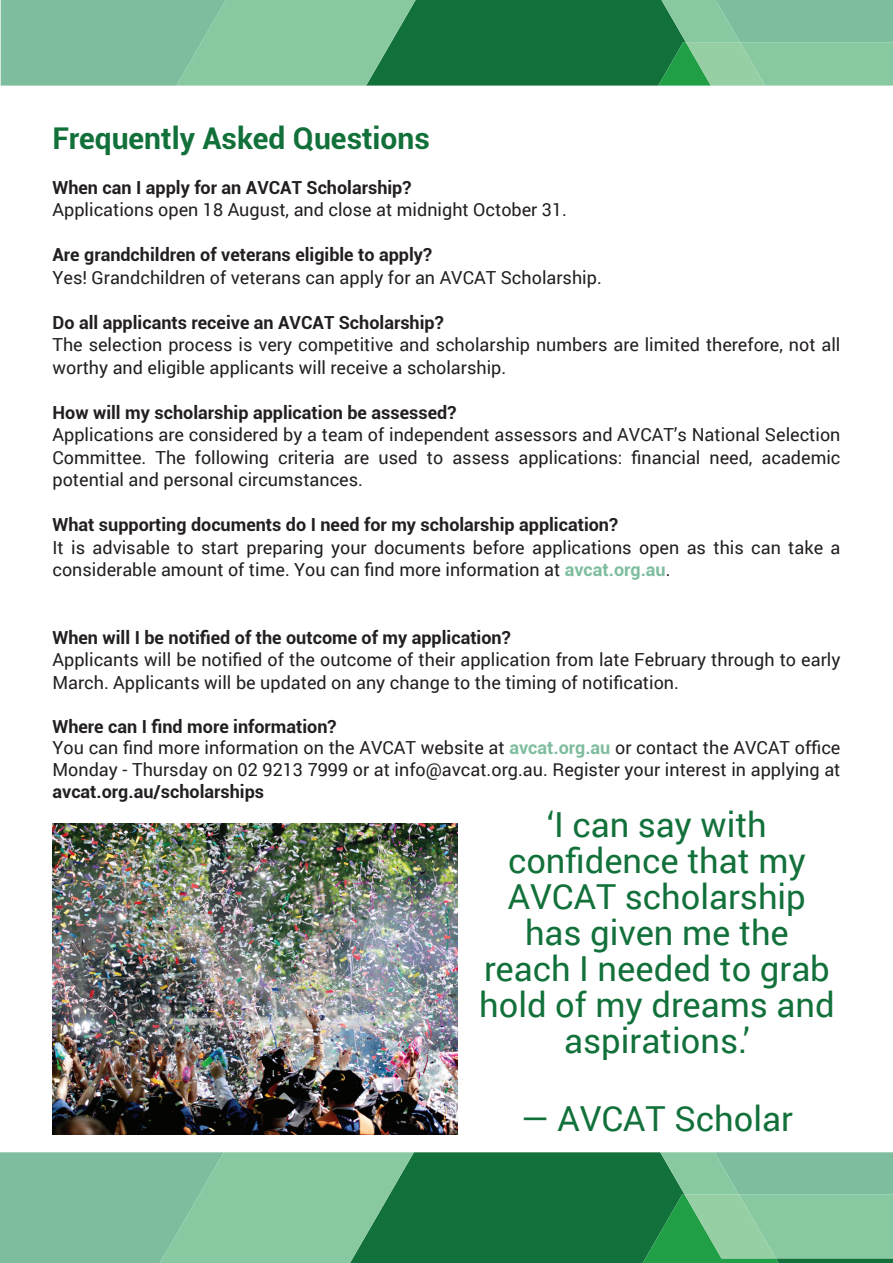
<style>
.page{position:relative;width:893px;height:1263px;background:#fff}
.page>*{position:absolute;margin:0;border:0;box-sizing:border-box;transform-origin:0 0}
.t1{font:34.5px/36px "Roboto";color:#12713a;text-align:center}
.t2{font:700 30px "Roboto";color:#12713a}
.t3{font:18px/22.5px "Roboto";color:#231f20}
.t4{font:700 18px "Roboto";color:#231f20}
.s1{font-weight:700;color:#7ebd9e}
.s2{font-weight:700}
</style>
<div class="page">
<img style="left:52px;top:824px;width:406px;height:310px">
<svg style="left:1px;top:0;width:892px;height:86px;background:#5fa97f"></svg>
<svg style="left:0;top:1152px;width:893px;height:111px;background:#5da87c"></svg>
<h2 class="t2" style="left:52px;top:117px;width:379px">Frequently Asked Questions</h2>
<p class="t4" style="left:52px;top:174px;width:360px">When can I apply for an AVCAT Scholarship?</p>
<p class="t3" style="left:52px;top:198px;width:516px">Applications open 18 August, and close at midnight October 31.</p>
<p class="t4" style="left:52px;top:242px;width:381px">Are grandchildren of veterans eligible to apply?</p>
<p class="t3" style="left:52px;top:265px;width:551px">Yes! Grandchildren of veterans can apply for an AVCAT Scholarship.</p>
<p class="t4" style="left:52px;top:309px;width:393px">Do all applicants receive an AVCAT Scholarship?</p>
<p class="t3" style="left:52px;top:333px;width:789px">The selection process is very competitive and scholarship numbers are limited therefore, not all worthy and eligible applicants will receive a scholarship.</p>
<p class="t4" style="left:52px;top:399px;width:405px">How will my scholarship application be assessed?</p>
<p class="t3" style="left:52px;top:423px;width:789px;text-align:justify">Applications are considered by a team of independent assessors and AVCAT’s National Selection Committee. The following criteria are used to assess applications: financial need, academic potential and personal circumstances.</p>
<p class="t4" style="left:52px;top:512px;width:567px">What supporting documents do I need for my scholarship application?</p>
<p class="t3" style="left:52px;top:535px;width:789px">It is advisable to start preparing your documents before applications open as this can take a considerable amount of time. You can find more information at <span class="s1">avcat.org.au</span>.</p>
<p class="t4" style="left:52px;top:624px;width:460px">When will I be notified of the outcome of my application?</p>
<p class="t3" style="left:52px;top:648px;width:789px">Applicants will be notified of the outcome of their application from late February through to early<br>March. Applicants will be updated on any change to the timing of notification.</p>
<p class="t3" style="left:52px;top:715px;width:789px;line-height:21.6px"><span class="s2">Where can I find more information?<br></span>You can find more information on the AVCAT website at <span class="s1">avcat.org.au</span> or contact the AVCAT office<br>Monday - Thursday on 02 9213 7999 or at info@avcat.org.au. Register your interest in applying at</p>
<p class="t4" style="left:52px;top:778px;width:213px">avcat.org.au/scholarships</p>
<h1 class="t1" style="left:479px;top:806px;width:357px">‘I can say with confidence that my<br>AVCAT scholarship has given me the reach I needed to grab hold of my dreams and aspirations.’</h1>
<h1 class="t1" style="left:521px;top:1099px;width:273px">— AVCAT Scholar</h1>
</div>
